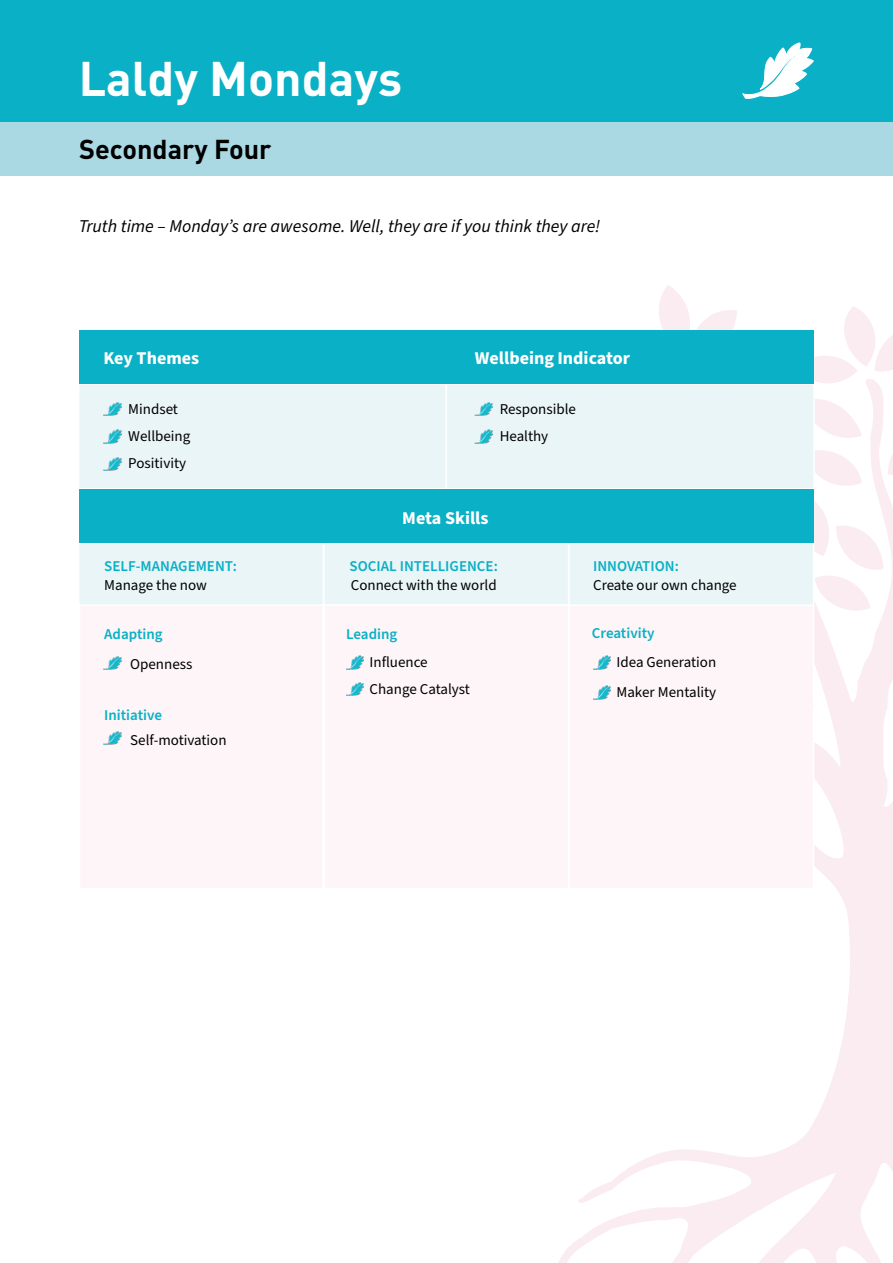
<style>
.page{position:relative;width:893px;height:1263px;background:#fff}
.page>*{position:absolute;margin:0;border:0;box-sizing:border-box;transform-origin:0 0}
.t1{font:700 48px "DIN";color:#fff}
.t2{font:700 27px "DIN";color:#000}
.t3{font:italic 18px "Source Sans Pro";color:#000}
.t4{font:700 18px "Source Sans Pro";color:#fff}
.t5{font:15px/27px "Source Sans Pro";color:#000}
.t6{font:600 15px "Source Sans Pro";color:#0ab0c5}
</style>
<div class="page">
<svg style="left:558px;top:828px;width:335px;height:435px"></svg>
<svg style="left:659px;top:285px;width:234px;height:543px"></svg>
<div style="left:79px;top:604px;width:245px;height:285px;background:#fdf5f7"></div>
<div style="left:78px;top:383px;width:369px;height:107px;background:#eaf5f8;border:2px solid #fff"></div>
<img style="left:103px;top:402px;width:18px;height:14px">
<img style="left:103px;top:430px;width:18px;height:13px">
<img style="left:103px;top:656px;width:18px;height:14px">
<img style="left:103px;top:731px;width:18px;height:14px">
<img style="left:103px;top:457px;width:18px;height:14px">
<div style="left:0;top:0;width:893px;height:176px;background:#0ab0c5"></div>
<div style="left:0;top:123px;width:893px;height:53px;background:#aad9e4"></div>
<div style="left:78px;top:542px;width:246px;height:64px;background:#eaf5f8;border:2px solid #fff"></div>
<div style="left:568px;top:604px;width:246px;height:285px;background:#fdf5f7"></div>
<div style="left:323px;top:542px;width:246px;height:64px;background:#eaf5f8;border:2px solid #fff"></div>
<div style="left:568px;top:542px;width:246px;height:64px;background:#eaf5f8;border:2px solid #fff"></div>
<div style="left:445px;top:383px;width:370px;height:107px;background:#eaf5f8;border:2px solid #fff"></div>
<div style="left:79px;top:330px;width:367px;height:53px;background:#0ab0c5"></div>
<div style="left:79px;top:489px;width:735px;height:53px;background:#0ab0c5"></div>
<div style="left:446px;top:330px;width:368px;height:53px;background:#0ab0c5"></div>
<div style="left:323px;top:604px;width:247px;height:285px;background:#fdf5f7"></div>
<svg style="left:740px;top:42px;width:74px;height:57px"></svg>
<img style="left:346px;top:656px;width:18px;height:13px">
<img style="left:346px;top:682px;width:18px;height:14px">
<img style="left:593px;top:656px;width:18px;height:13px">
<img style="left:593px;top:685px;width:18px;height:14px">
<img style="left:475px;top:402px;width:18px;height:14px">
<img style="left:475px;top:430px;width:18px;height:13px">
<h1 class="t1" style="left:79px;top:62px;width:325px">Laldy Mondays</h1>
<h2 class="t2" style="left:79px;top:139px;width:194px">Secondary Four</h2>
<p class="t3" style="left:79px;top:219px;width:523px">Truth time – Monday’s are awesome. Well, they are if you think they are!</p>
<p class="t4" style="left:103px;top:351px;width:97px">Key Themes</p>
<p class="t4" style="left:475px;top:351px;width:157px">Wellbeing Indicator</p>
<p class="t5" style="left:128px;top:397px;width:64px">Mindset<br>Wellbeing<br>Positivity</p>
<p class="t5" style="left:500px;top:397px;width:78px">Responsible<br>Healthy</p>
<p class="t6" style="left:104px;top:560px;width:134px">SELF-MANAGEMENT:</p>
<p class="t5" style="left:104px;top:573px;width:104px">Manage the now</p>
<p class="t6" style="left:104px;top:628px;width:60px">Adapting</p>
<p class="t5" style="left:130px;top:651px;width:64px">Openness</p>
<p class="t6" style="left:104px;top:709px;width:59px">Initiative</p>
<p class="t5" style="left:130px;top:727px;width:98px">Self-motivation</p>
<p class="t4" style="left:402px;top:511px;width:88px">Meta Skills</p>
<p class="t6" style="left:350px;top:560px;width:150px">SOCIAL INTELLIGENCE:</p>
<p class="t5" style="left:351px;top:573px;width:147px">Connect with the world</p>
<p class="t6" style="left:593px;top:560px;width:87px">INNOVATION:</p>
<p class="t5" style="left:593px;top:573px;width:145px">Create our own change</p>
<p class="t6" style="left:592px;top:627px;width:64px">Creativity</p>
<p class="t6" style="left:346px;top:628px;width:53px">Leading</p>
<p class="t5" style="left:370px;top:650px;width:102px">Influence<br>Change Catalyst</p>
<p class="t5" style="left:616px;top:649px;width:101px;line-height:29.8px">Idea Generation<br>Maker Mentality</p>
</div>
